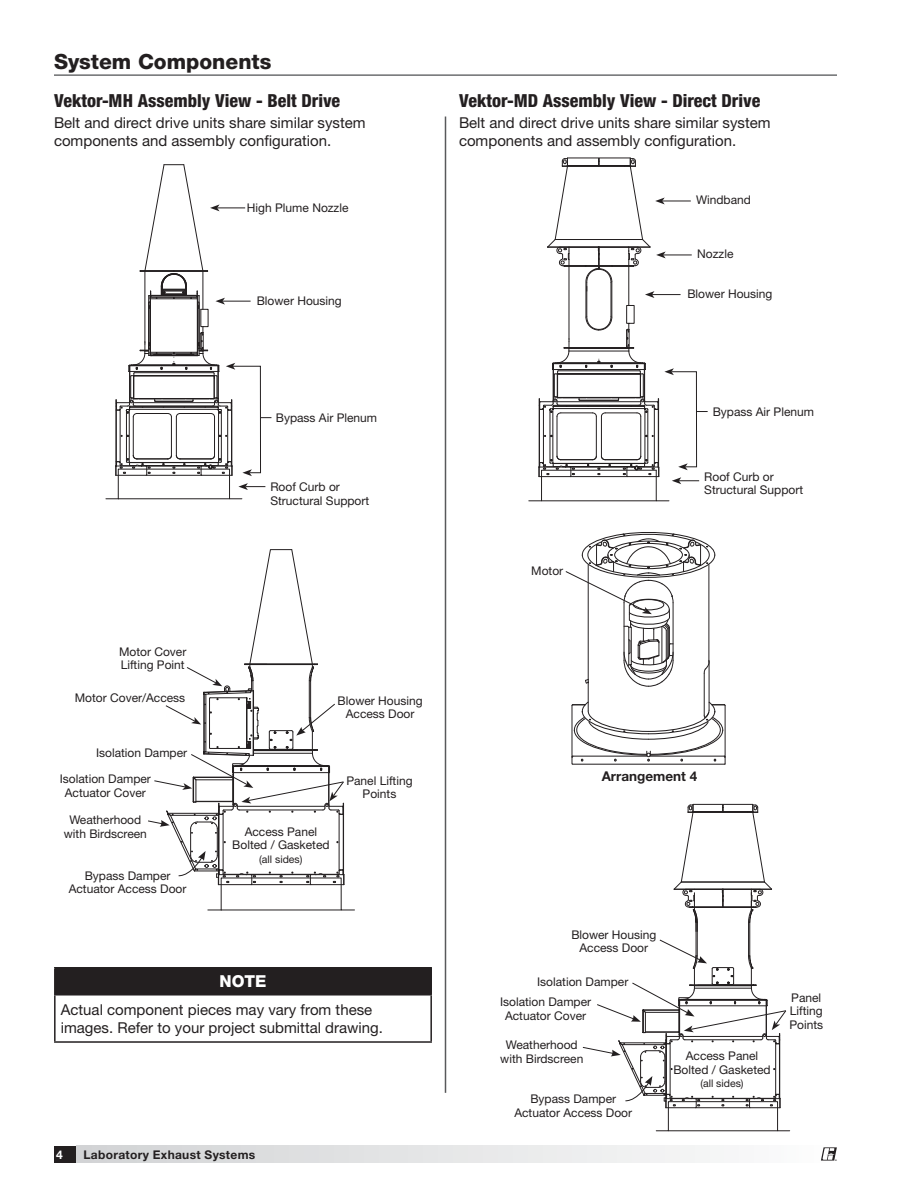
<style>
.page{position:relative;width:918px;height:1188px;background:#fff}
.page>*{position:absolute;margin:0;border:0;box-sizing:border-box;transform-origin:0 0}
.t1{font:800 21px "Helvetica Neue LT Std";color:#231f20}
.t2{font:800 condensed 18px "Helvetica Neue LT Std";color:#231f20}
.t3{font:800 16.5px "Helvetica Neue LT Std";color:#fff}
.t4{font:15px/18px "Helvetica Neue LT Std";color:#231f20}
.t5{font:700 13.5px "Helvetica Neue LT Std";color:#231f20}
.t6{font:12px/13.5px "Helvetica Neue LT Std";color:#231f20;text-align:center}
.t7{font:700 12px "Helvetica Neue LT Std";letter-spacing:.025em;color:#231f20}
.t8{font:700 12px "Helvetica Neue LT Std";color:#fff}
.t9{font:10.5px "Helvetica Neue LT Std";color:#231f20}
.t10{font:700 2.1px "Helvetica Neue LT Std";color:#231f20}
</style>
<div class="page">
<div style="left:54px;top:1146px;width:32px;height:17px;background:#231f20"></div>
<div style="left:77px;top:1146px;width:760px;height:17px;background:linear-gradient(to right,#d1d3d4,#fcfcfc)"></div>
<svg style="left:821px;top:1147px;width:16px;height:14px"></svg>
<hr style="left:54px;top:74px;width:783px;height:2px;background:#6d6e70">
<div style="left:55px;top:968px;width:376px;height:27px;background:#231f20"></div>
<hr style="left:54px;top:967px;width:378px;height:2px;background:#231f20">
<hr style="left:54px;top:969px;width:2px;height:25px;background:#231f20">
<hr style="left:430px;top:969px;width:2px;height:25px;background:#231f20">
<hr style="left:54px;top:994px;width:378px;height:2px;background:#231f20">
<hr style="left:54px;top:996px;width:2px;height:45px;background:#231f20">
<hr style="left:430px;top:996px;width:2px;height:45px;background:#231f20">
<hr style="left:54px;top:1041px;width:378px;height:2px;background:#231f20">
<hr style="left:542px;top:501px;width:114px;height:1px;background:#231f20">
<svg style="left:528px;top:158px;width:180px;height:343px"></svg>
<svg style="left:106px;top:164px;width:165px;height:336px"></svg>
<hr style="left:445px;top:117px;width:1px;height:976px;background:#58595b">
<hr style="left:668px;top:1131px;width:110px;height:1px;background:#231f20">
<svg style="left:148px;top:549px;width:207px;height:362px"></svg>
<svg style="left:582px;top:804px;width:208px;height:327px"></svg>
<svg style="left:565px;top:532px;width:161px;height:233px"></svg>
<h1 class="t1" style="left:54px;top:54px;width:219px">System Components</h1>
<h2 class="t2" style="left:54px;top:90px;width:288px">Vektor-MH Assembly View - Belt Drive</h2>
<p class="t4" style="left:54px;top:115px;width:313px">Belt and direct drive units share similar system components and assembly configuration.</p>
<p class="t6" style="left:247px;top:202px;width:103px">High Plume Nozzle</p>
<p class="t6" style="left:257px;top:295px;width:87px">Blower Housing</p>
<h2 class="t2" style="left:459px;top:90px;width:303px">Vektor-MD Assembly View - Direct Drive</h2>
<p class="t4" style="left:459px;top:115px;width:313px">Belt and direct drive units share similar system components and assembly configuration.</p>
<p class="t6" style="left:696px;top:194px;width:56px">Windband</p>
<p class="t6" style="left:697px;top:248px;width:38px">Nozzle</p>
<p class="t6" style="left:687px;top:288px;width:87px">Blower Housing</p>
<p class="t6" style="left:276px;top:412px;width:103px">Bypass Air Plenum</p>
<p class="t6" style="left:270px;top:481px;width:100px;text-align:left">Roof Curb or<br>Structural Support</p>
<p class="t6" style="left:119px;top:646px;width:69px;text-align:left">Motor Cover<br>Lifting Point</p>
<p class="t6" style="left:75px;top:692px;width:112px">Motor Cover/Access</p>
<p class="t6" style="left:96px;top:747px;width:93px">Isolation Damper</p>
<p class="t6" style="left:60px;top:773px;width:93px">Isolation Damper<br>Actuator Cover</p>
<p class="t6" style="left:64px;top:814px;width:85px">Weatherhood with Birdscreen</p>
<p class="t6" style="left:69px;top:870px;width:119px">Bypass Damper<br>Actuator Access Door</p>
<p class="t6" style="left:338px;top:695px;width:87px">Blower Housing<br>Access Door</p>
<p class="t6" style="left:232px;top:826px;width:99px">Access Panel<br>Bolted / Gasketed</p>
<p class="t9" style="left:259px;top:855px;width:45px">(all sides)</p>
<p class="t6" style="left:346px;top:775px;width:68px">Panel Lifting<br>Points</p>
<h3 class="t3" style="left:219px;top:975px;width:49px">NOTE</h3>
<p class="t4" style="left:61px;top:1002px;width:324px">Actual component pieces may vary from these images. Refer to your project submittal drawing.</p>
<p class="t6" style="left:713px;top:405px;width:103px">Bypass Air Plenum</p>
<p class="t6" style="left:531px;top:565px;width:34px">Motor</p>
<p class="t6" style="left:704px;top:471px;width:100px;text-align:left">Roof Curb or<br>Structural Support</p>
<p class="t5" style="left:602px;top:771px;width:97px">Arrangement 4</p>
<p class="t6" style="left:571px;top:928px;width:87px">Blower Housing<br>Access Door</p>
<p class="t6" style="left:537px;top:976px;width:93px">Isolation Damper</p>
<p class="t6" style="left:500px;top:996px;width:93px">Isolation Damper<br>Actuator Cover</p>
<p class="t6" style="left:500px;top:1039px;width:85px">Weatherhood with Birdscreen</p>
<p class="t6" style="left:514px;top:1093px;width:119px">Bypass Damper<br>Actuator Access Door</p>
<p class="t6" style="left:673px;top:1050px;width:99px">Access Panel<br>Bolted / Gasketed</p>
<p class="t9" style="left:700px;top:1080px;width:45px">(all sides)</p>
<p class="t6" style="left:789px;top:992px;width:35px;text-align:left">Panel<br>Lifting<br>Points</p>
<p class="t8" style="left:56px;top:1150px;width:8px">4</p>
<p class="t7" style="left:84px;top:1150px;width:173px">Laboratory Exhaust Systems</p>
<p class="t10" style="left:835px;top:1159px;width:3px">®</p>
</div>
